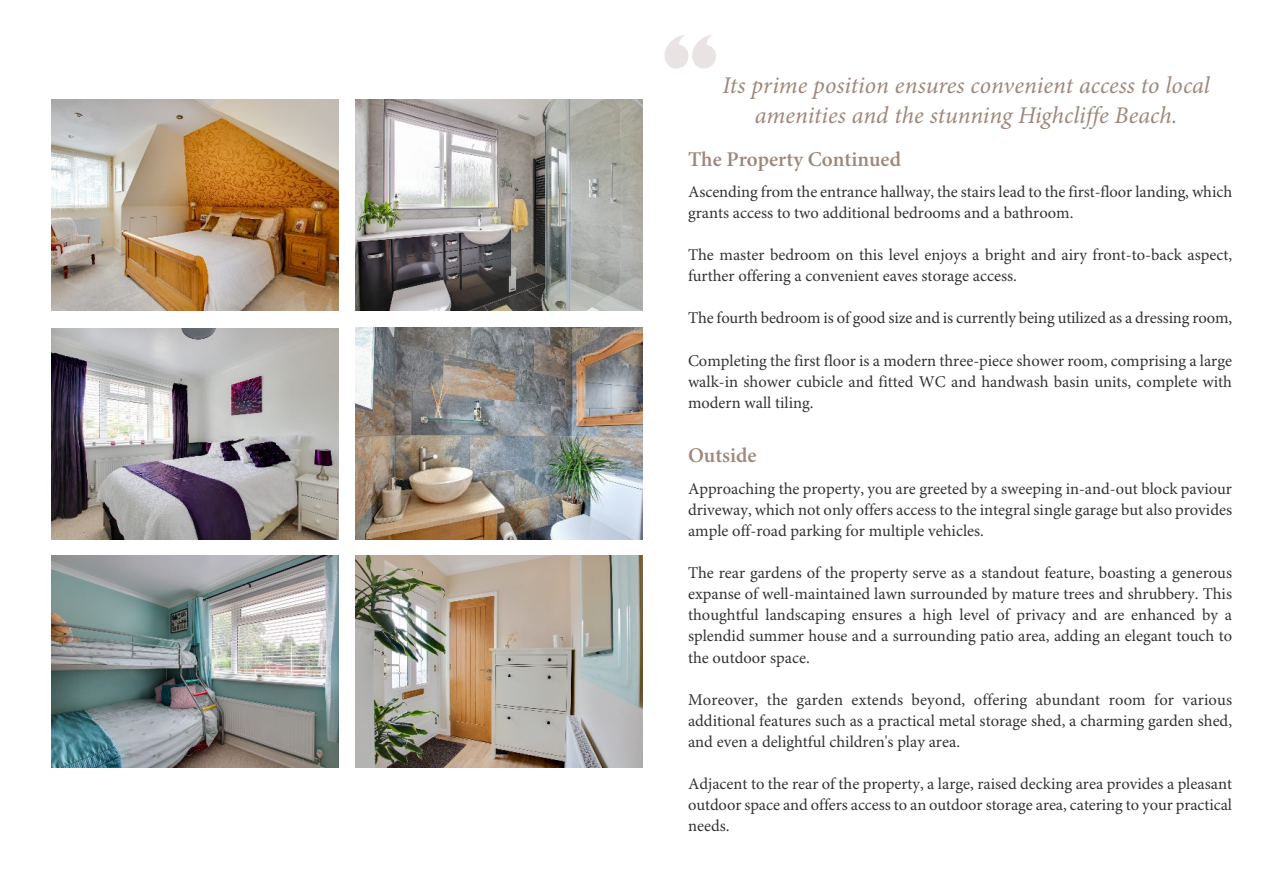
<style>
.page{position:relative;width:1263px;height:893px;background:#fff}
.page>*{position:absolute;margin:0;border:0;box-sizing:border-box;transform-origin:0 0}
.t1{font:italic 24px/30.8px "Minion Pro";color:#9e887b;text-align:center}
.t2{font:600 21px "Minion Pro";color:#9e887b}
.t3{font:16.5px/21.1px "Minion Pro";color:#333;text-align:justify}
</style>
<div class="page">
<svg style="left:664px;top:35px;width:52px;height:34px"></svg>
<img style="left:51px;top:99px;width:287px;height:212px">
<img style="left:356px;top:99px;width:287px;height:212px">
<img style="left:51px;top:328px;width:287px;height:212px">
<img style="left:51px;top:556px;width:287px;height:212px">
<img style="left:356px;top:327px;width:287px;height:212px">
<img style="left:356px;top:556px;width:287px;height:212px">
<h1 class="t1" style="left:722px;top:72px;width:489px">Its prime position ensures convenient access to local amenities and the stunning Highcliffe Beach.</h1>
<p class="t2" style="left:688px;top:151px;width:214px">The Property Continued</p>
<p class="t3" style="left:688px;top:183px;width:546px">Ascending from the entrance hallway, the stairs lead to the first-floor landing, which grants access to two additional bedrooms and a bathroom.</p>
<p class="t3" style="left:688px;top:246px;width:546px">The master bedroom on this level enjoys a bright and airy front-to-back aspect, further offering a convenient eaves storage access.</p>
<p class="t3" style="left:688px;top:309px;width:546px">The fourth bedroom is of good size and is currently being utilized as a dressing room,</p>
<p class="t3" style="left:688px;top:351px;width:546px">Completing the first floor is a modern three-piece shower room, comprising a large walk-in shower cubicle and fitted WC and handwash basin units, complete with modern wall tiling.</p>
<p class="t2" style="left:688px;top:446px;width:70px">Outside</p>
<p class="t3" style="left:688px;top:480px;width:546px">Approaching the property, you are greeted by a sweeping in-and-out block paviour driveway, which not only offers access to the integral single garage but also provides ample off-road parking for multiple vehicles.</p>
<p class="t3" style="left:688px;top:564px;width:546px">The rear gardens of the property serve as a standout feature, boasting a generous expanse of well-maintained lawn surrounded by mature trees and shrubbery. This thoughtful landscaping ensures a high level of privacy and are enhanced by a splendid summer house and a surrounding patio area, adding an elegant touch to the outdoor space.</p>
<p class="t3" style="left:688px;top:690px;width:546px">Moreover, the garden extends beyond, offering abundant room for various additional features such as a practical metal storage shed, a charming garden shed, and even a delightful children's play area.</p>
<p class="t3" style="left:688px;top:775px;width:546px">Adjacent to the rear of the property, a large, raised decking area provides a pleasant outdoor space and offers access to an outdoor storage area, catering to your practical needs.</p>
</div>
